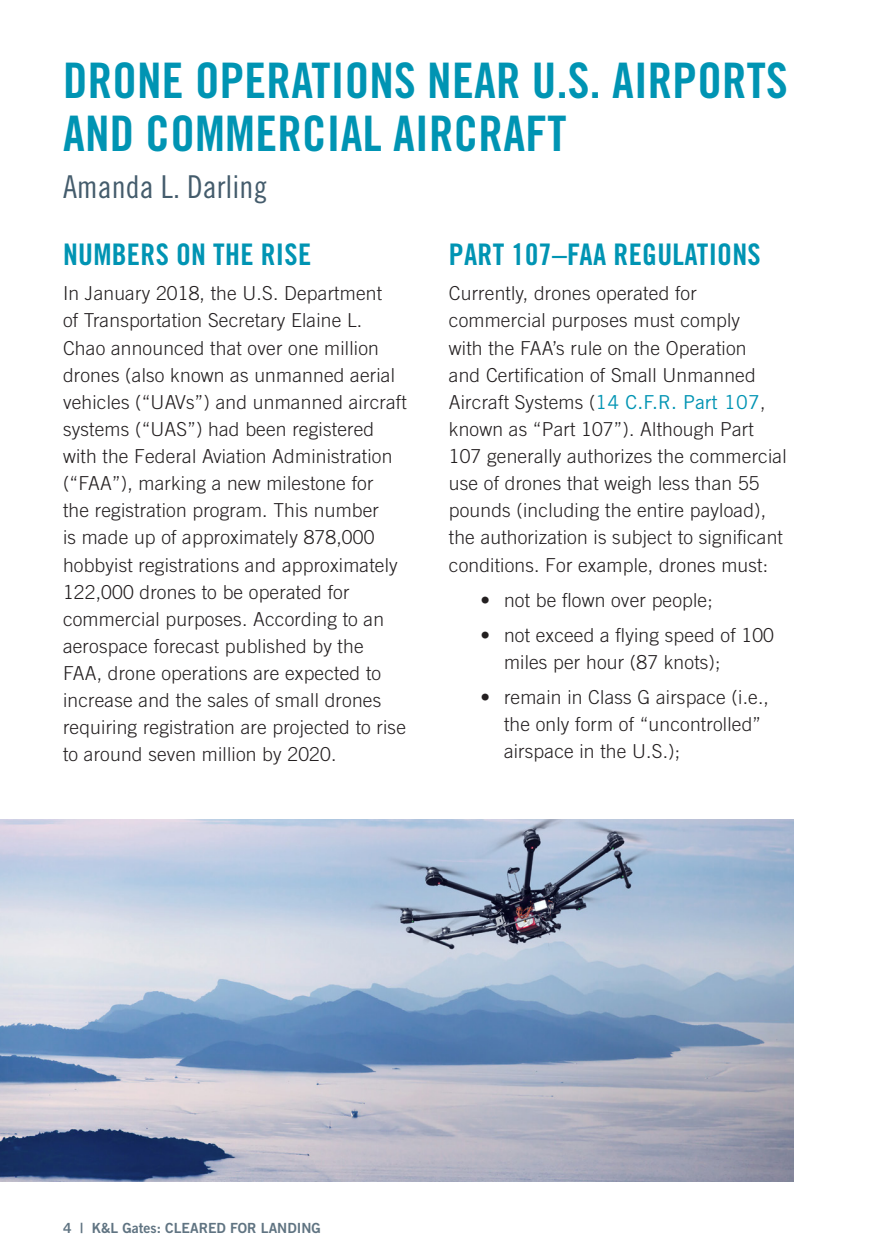
<style>
.page{position:relative;width:882px;height:1260px;background:#fff}
.page>*{position:absolute;margin:0;border:0;box-sizing:border-box;transform-origin:0 0}
.Headline_Subheads{font:49px/52.5px "Trade Gothic LT Std Bd Cn 20";letter-spacing:.005em;color:#0094b3}
.Author_s{font:31.5px "Trade Gothic LT Std Cn 18";color:#445c6c}
.Headline_Subheads-2{font:29.75px "Trade Gothic LT Std Bd Cn 20";letter-spacing:.01em;color:#0094b3}
.Main_Content{font:300 19.25px/27.1px "Trade Gothic LT Std";letter-spacing:.01em;color:#231f20}
.t1{font:14px "Trade Gothic LT Std Bd 2";color:#607482}
.s1{font-weight:400;color:#0094b3}
</style>
<div class="page">
<img style="left:0;top:819px;width:794px;height:362px">
<p class="Headline_Subheads" style="left:63px;top:54px;width:726px">DRONE OPERATIONS NEAR U.S. AIRPORTS<br>AND COMMERCIAL AIRCRAFT</p>
<p class="Author_s" style="left:63px;top:168px;width:206px">Amanda L. Darling</p>
<p class="Headline_Subheads-2" style="left:63px;top:237px;width:250px">NUMBERS ON THE RISE</p>
<p class="Main_Content" style="left:63px;top:280px;width:345px">In January 2018, the U.S. Department<br>of Transportation Secretary Elaine L.<br>Chao announced that over one million drones (also known as unmanned aerial vehicles (“UAVs”) and unmanned aircraft systems (“UAS”) had been registered with the Federal Aviation Administration (“FAA”), marking a new milestone for<br>the registration program. This number<br>is made up of approximately 878,000 hobbyist registrations and approximately 122,000 drones to be operated for commercial purposes. According to an aerospace forecast published by the FAA, drone operations are expected to increase and the sales of small drones requiring registration are projected to rise to around seven million by 2020.</p>
<p class="Headline_Subheads-2" style="left:449px;top:237px;width:313px">PART 107–FAA REGULATIONS</p>
<p class="Main_Content" style="left:449px;top:280px;width:339px">Currently, drones operated for commercial purposes must comply<br>with the FAA’s rule on the Operation<br>and Certification of Small Unmanned Aircraft Systems (<span class="s1">14 C.F.R. Part 107</span>, known as “Part 107”). Although Part 107 generally authorizes the commercial use of drones that weigh less than 55 pounds (including the entire payload), the authorization is subject to significant conditions. For example, drones must:</p>
<p class="Main_Content" style="left:480px;top:586px;width:234px">• not be flown over people;</p>
<p class="Main_Content" style="left:504px;top:621px;width:272px;text-indent:-24px">• not exceed a flying speed of 100 miles per hour (87 knots);</p>
<p class="Main_Content" style="left:504px;top:683px;width:266px;text-indent:-24px">• remain in Class G airspace (i.e., the only form of “uncontrolled” airspace in the U.S.);</p>
<p class="t1" style="left:63px;top:1219px;width:259px">4 | K&amp;L Gates: CLEARED FOR LANDING</p>
</div>
